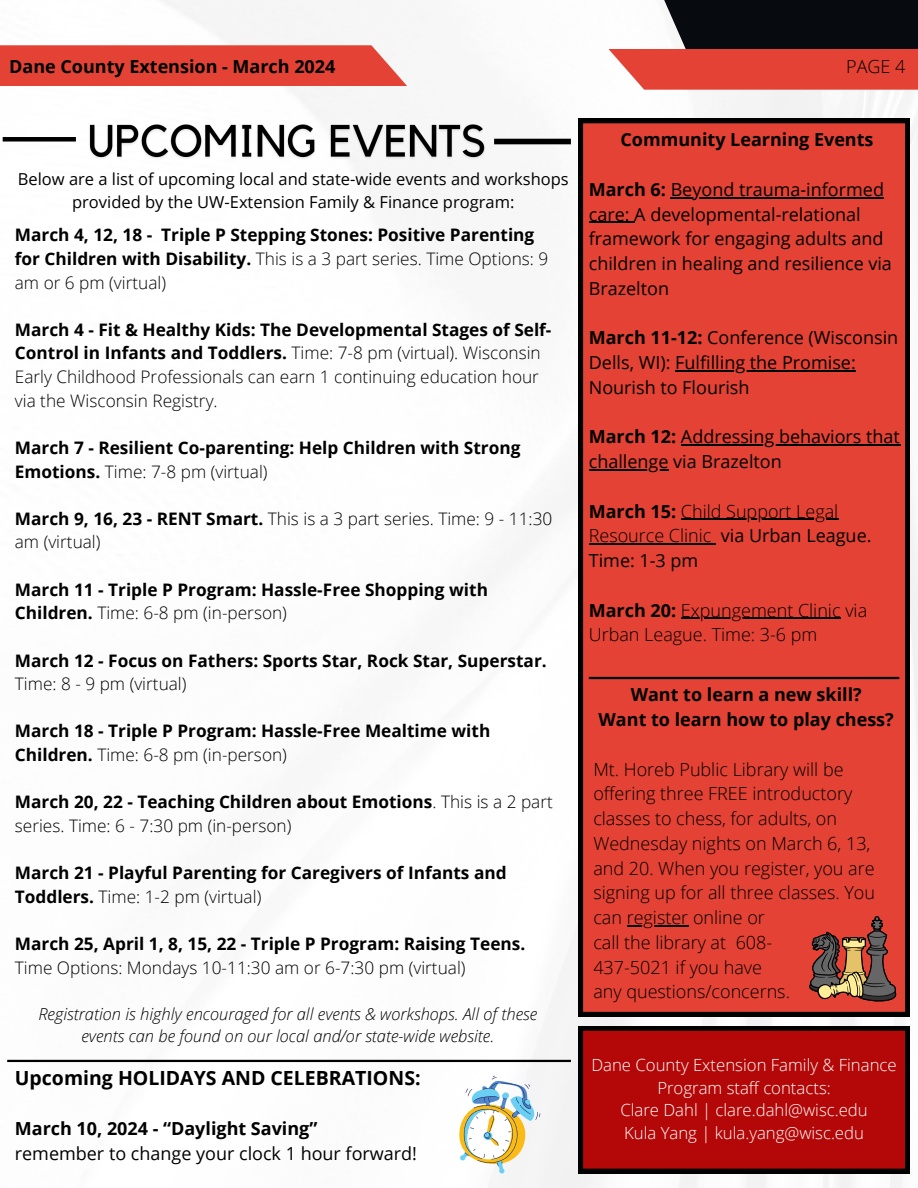
<style>
.page{position:relative;width:918px;height:1188px;background:#fff}
.page>*{position:absolute;margin:0;border:0;box-sizing:border-box;transform-origin:0 0}
.t1{font:700 19.5px "Open Sans";color:#000}
.t2{font:18px/24.8px "Open Sans";color:#000}
.t3{font:300 18px/24.8px "Open Sans";color:#000}
.t4{font:700 18px/24.8px "Open Sans";color:#000;text-align:center}
.t5{font:700 17.25px/23.7px "Open Sans";color:#000}
.t6{font:300 17.25px/23.7px "Open Sans";color:#000}
.t7{font:300 16.8px/22.5px "Open Sans";color:#fff;text-align:center}
.t8{font:italic 300 16.5px/22.5px "Open Sans";color:#000;text-align:center}
.t9{font:16.5px/22.5px "Open Sans";color:#000;text-align:center}
.s1{font-weight:300}
.s2{font-weight:700}
</style>
<div class="page">
<img style="left:2px;top:0;width:916px;height:1188px">
<div style="left:0;top:45px;width:407px;height:41px;background:#e34234"></div>
<div style="left:652px;top:0;width:266px;height:72px;background:#070a0e"></div>
<svg style="left:608px;top:49px;width:310px;height:41px"></svg>
<img style="left:85px;top:121px;width:405px;height:44px">
<div style="left:3px;top:137px;width:73px;height:5px;background:#000"></div>
<div style="left:494px;top:139px;width:77px;height:5px;background:#000"></div>
<hr style="left:7px;top:1060px;width:564px;height:2px;background:#000">
<svg style="left:579px;top:1026px;width:330px;height:147px"></svg>
<div style="left:579px;top:119px;width:330px;height:897px;background:#e34234"></div>
<hr style="left:589px;top:677px;width:310px;height:2px;background:#000">
<svg style="left:807px;top:916px;width:92px;height:86px"></svg>
<svg style="left:457px;top:1076px;width:83px;height:98px"></svg>
<hr style="left:671px;top:197px;width:213px;height:1px;background:#000">
<hr style="left:589px;top:222px;width:45px;height:1px;background:#000">
<hr style="left:675px;top:370px;width:181px;height:1px;background:#000">
<hr style="left:681px;top:444px;width:219px;height:2px;background:#000">
<hr style="left:589px;top:469px;width:80px;height:1px;background:#000">
<hr style="left:681px;top:519px;width:158px;height:1px;background:#000">
<hr style="left:589px;top:543px;width:123px;height:2px;background:#000">
<hr style="left:681px;top:618px;width:160px;height:1px;background:#000">
<hr style="left:627px;top:925px;width:61px;height:1px;background:#000">
<h3 class="t4" style="left:9px;top:53px;width:328px">Dane County Extension - March 2024</h3>
<p class="t3" style="left:846px;top:53px;width:61px">PAGE 4</p>
<h4 class="t9" style="left:18px;top:167px;width:552px">Below are a list of upcoming local and state-wide events and workshops provided by the UW-Extension Family &amp; Finance program:</h4>
<p class="t5" style="left:15px;top:223px;width:535px">March 4, 12, 18 - Triple P Stepping Stones: Positive Parenting for Children with Disability. <span class="s1">This is a 3 part series. Time Options: 9 am or 6 pm (virtual)</span></p>
<p class="t6" style="left:15px;top:317px;width:538px"><span class="s2">March 4 - Fit &amp; Healthy Kids: The Developmental Stages of Self-Control in Infants and Toddlers.</span> Time: 7-8 pm (virtual). Wisconsin Early Childhood Professionals can earn 1 continuing education hour via the Wisconsin Registry.</p>
<p class="t5" style="left:15px;top:435px;width:507px">March 7 - Resilient Co-parenting: Help Children with Strong<br>Emotions. <span class="s1">Time: 7-8 pm (virtual)</span></p>
<p class="t6" style="left:15px;top:506px;width:539px"><span class="s2">March 9, 16, 23 - RENT Smart.</span> This is a 3 part series. Time: 9 - 11:30 am (virtual)</p>
<p class="t5" style="left:15px;top:577px;width:475px">March 11 - Triple P Program: Hassle-Free Shopping with<br>Children. <span class="s1">Time: 6-8 pm (in-person)</span></p>
<p class="t5" style="left:15px;top:648px;width:533px">March 12 - Focus on Fathers: Sports Star, Rock Star, Superstar.<br><span class="s1">Time: 8 - 9 pm (virtual)</span></p>
<p class="t5" style="left:15px;top:719px;width:477px">March 18 - Triple P Program: Hassle-Free Mealtime with<br>Children. <span class="s1">Time: 6-8 pm (in-person)</span></p>
<p class="t6" style="left:15px;top:790px;width:540px"><span class="s2">March 20, 22 - Teaching Children about Emotions</span>. This is a 2 part series. Time: 6 - 7:30 pm (in-person)</p>
<p class="t5" style="left:15px;top:861px;width:493px">March 21 - Playful Parenting for Caregivers of Infants and<br>Toddlers. <span class="s1">Time: 1-2 pm (virtual)</span></p>
<p class="t5" style="left:15px;top:932px;width:512px">March 25, April 1, 8, 15, 22 - Triple P Program: Raising Teens.<br><span class="s1">Time Options: Mondays 10-11:30 am or 6-7:30 pm (virtual)</span></p>
<p class="t8" style="left:38px;top:1002px;width:500px">Registration is highly encouraged for all events &amp; workshops. All of these events can be found on our local and/or state-wide website.</p>
<h3 class="t1" style="left:15px;top:1064px;width:407px">Upcoming HOLIDAYS AND CELEBRATIONS:</h3>
<h4 class="t2" style="left:15px;top:1116px;width:404px"><span class="s2">March 10, 2024 - “Daylight Saving”<br></span>remember to change your clock 1 hour forward!</h4>
<h4 class="t4" style="left:621px;top:127px;width:255px">Community Learning Events</h4>
<h4 class="t2" style="left:589px;top:176px;width:297px"><span class="s2">March 6:</span> Beyond trauma-informed</h4>
<h4 class="t2" style="left:589px;top:201px;width:305px">care: A developmental-relational framework for engaging adults and children in healing and resilience via<br>Brazelton</h4>
<h4 class="t2" style="left:589px;top:325px;width:311px"><span class="s2">March 11-12:</span> Conference (Wisconsin</h4>
<h4 class="t2" style="left:589px;top:350px;width:269px">Dells, WI): Fulfilling the Promise:</h4>
<h3 class="t2" style="left:589px;top:374px;width:162px">Nourish to Flourish</h3>
<h3 class="t2" style="left:589px;top:424px;width:313px"><span class="s2">March 12:</span> Addressing behaviors that</h3>
<p class="t2" style="left:589px;top:449px;width:195px">challenge via Brazelton</p>
<p class="t3" style="left:589px;top:498px;width:251px"><span class="s2">March 15:</span> Child Support Legal</p>
<p class="t2" style="left:589px;top:523px;width:284px"><span class="s1">Resource Clinic</span> via Urban League.<br>Time: 1-3 pm</p>
<p class="t3" style="left:589px;top:597px;width:280px"><span class="s2">March 20:</span> Expungement Clinic via</p>
<p class="t3" style="left:589px;top:622px;width:230px">Urban League. Time: 3-6 pm</p>
<p class="t4" style="left:599px;top:682px;width:297px">Want to learn a new skill?<br>Want to learn how to play chess?</p>
<p class="t3" style="left:593px;top:756px;width:283px">Mt. Horeb Public Library will be offering three FREE introductory classes to chess, for adults, on<br>Wednesday nights on March 6, 13, and 20. When you register, you are signing up for all three classes. You can register online or<br>call the library at 608-<br>437-5021 if you have<br>any questions/concerns.</p>
<h3 class="t7" style="left:591px;top:1053px;width:307px">Dane County Extension Family &amp; Finance<br>Program staff contacts:</h3>
<h2 class="t7" style="left:620px;top:1098px;width:249px">Clare Dahl | clare.dahl@wisc.edu</h2>
<p class="t7" style="left:624px;top:1121px;width:241px">Kula Yang | kula.yang@wisc.edu</p>
</div>
